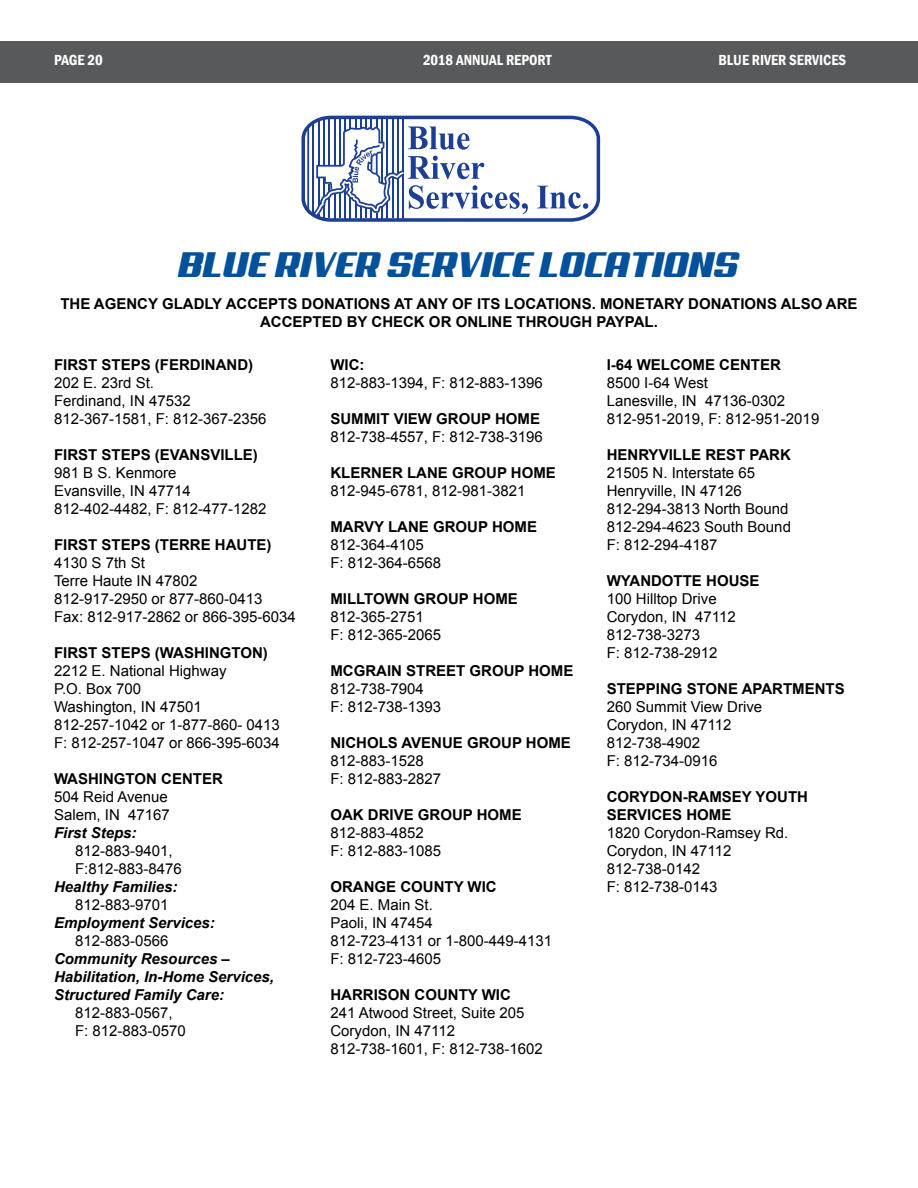
<style>
.page{position:relative;width:918px;height:1188px;background:#fff}
.page>*{position:absolute;margin:0;border:0;box-sizing:border-box;transform-origin:0 0}
.t1{font:36px "Aero";color:#03509b}
.t2{font:15px/18px "Arial";color:#000}
.t3{font:700 15px/18px "Arial";color:#000}
.t4{font:italic 700 15px/18px "Arial";color:#000}
.t5{font:600 condensed 15px "Franklin Gothic";color:#fff}
</style>
<div class="page">
<hr style="left:917px;top:83px;width:1px;height:1105px;background:#dcddde">
<div style="left:0;top:41px;width:918px;height:42px;background:#58595b"></div>
<svg style="left:301px;top:116px;width:299px;height:106px"></svg>
<p class="t5" style="left:54px;top:50px;width:50px">PAGE 20</p>
<p class="t5" style="left:423px;top:50px;width:130px">2018 ANNUAL REPORT</p>
<p class="t5" style="left:719px;top:50px;width:129px">BLUE RIVER SERVICES</p>
<h1 class="t1" style="left:179px;top:244px;width:562px">BLUE RIVER SERVICE LOCATIONS</h1>
<p class="t3" style="left:60px;top:295px;width:799px;text-align:center">THE AGENCY GLADLY ACCEPTS DONATIONS AT ANY OF ITS LOCATIONS. MONETARY DONATIONS ALSO ARE<br>ACCEPTED BY CHECK OR ONLINE THROUGH PAYPAL.</p>
<p class="t3" style="left:54px;top:356px;width:201px">FIRST STEPS (FERDINAND)</p>
<p class="t2" style="left:54px;top:374px;width:214px">202 E. 23rd St.<br>Ferdinand, IN 47532<br>812-367-1581, F: 812-367-2356</p>
<p class="t3" style="left:54px;top:446px;width:205px">FIRST STEPS (EVANSVILLE)</p>
<p class="t2" style="left:54px;top:464px;width:214px">981 B S. Kenmore<br>Evansville, IN 47714<br>812-402-4482, F: 812-477-1282</p>
<p class="t3" style="left:54px;top:536px;width:219px">FIRST STEPS (TERRE HAUTE)</p>
<p class="t2" style="left:54px;top:554px;width:243px">4130 S 7th St<br>Terre Haute IN 47802<br>812-917-2950 or 877-860-0413<br>Fax: 812-917-2862 or 866-395-6034</p>
<p class="t3" style="left:54px;top:644px;width:215px">FIRST STEPS (WASHINGTON)</p>
<p class="t2" style="left:54px;top:662px;width:227px">2212 E. National Highway<br>P.O. Box 700<br>Washington, IN 47501<br>812-257-1042 or 1-877-860- 0413<br>F: 812-257-1047 or 866-395-6034</p>
<p class="t3" style="left:54px;top:770px;width:170px">WASHINGTON CENTER</p>
<p class="t2" style="left:54px;top:788px;width:117px">504 Reid Avenue<br>Salem, IN 47167</p>
<p class="t4" style="left:54px;top:824px;width:84px">First Steps:</p>
<p class="t2" style="left:75px;top:842px;width:108px">812-883-9401,<br>F:812-883-8476</p>
<p class="t4" style="left:54px;top:878px;width:125px">Healthy Families:</p>
<p class="t2" style="left:75px;top:896px;width:95px">812-883-9701</p>
<p class="t4" style="left:54px;top:914px;width:162px">Employment Services:</p>
<p class="t2" style="left:75px;top:932px;width:95px">812-883-0566</p>
<p class="t4" style="left:54px;top:950px;width:222px">Community Resources –<br>Habilitation, In-Home Services,<br>Structured Family Care:</p>
<p class="t2" style="left:75px;top:1004px;width:112px">812-883-0567,<br>F: 812-883-0570</p>
<p class="t3" style="left:330px;top:356px;width:36px">WIC:</p>
<p class="t2" style="left:330px;top:374px;width:214px">812-883-1394, F: 812-883-1396</p>
<p class="t3" style="left:330px;top:410px;width:211px">SUMMIT VIEW GROUP HOME</p>
<p class="t2" style="left:330px;top:428px;width:214px">812-738-4557, F: 812-738-3196</p>
<p class="t3" style="left:330px;top:464px;width:227px">KLERNER LANE GROUP HOME</p>
<p class="t2" style="left:330px;top:482px;width:197px">812-945-6781, 812-981-3821</p>
<p class="t3" style="left:330px;top:518px;width:208px">MARVY LANE GROUP HOME</p>
<p class="t2" style="left:330px;top:536px;width:112px">812-364-4105<br>F: 812-364-6568</p>
<p class="t3" style="left:330px;top:590px;width:189px">MILLTOWN GROUP HOME</p>
<p class="t2" style="left:330px;top:608px;width:112px">812-365-2751<br>F: 812-365-2065</p>
<p class="t3" style="left:330px;top:662px;width:245px">MCGRAIN STREET GROUP HOME</p>
<p class="t2" style="left:330px;top:680px;width:112px">812-738-7904<br>F: 812-738-1393</p>
<p class="t3" style="left:330px;top:734px;width:242px">NICHOLS AVENUE GROUP HOME</p>
<p class="t2" style="left:330px;top:752px;width:112px">812-883-1528<br>F: 812-883-2827</p>
<p class="t3" style="left:330px;top:806px;width:193px">OAK DRIVE GROUP HOME</p>
<p class="t2" style="left:330px;top:824px;width:112px">812-883-4852<br>F: 812-883-1085</p>
<p class="t3" style="left:330px;top:878px;width:168px">ORANGE COUNTY WIC</p>
<p class="t2" style="left:330px;top:896px;width:223px">204 E. Main St.<br>Paoli, IN 47454<br>812-723-4131 or 1-800-449-4131<br>F: 812-723-4605</p>
<p class="t3" style="left:330px;top:986px;width:182px">HARRISON COUNTY WIC</p>
<p class="t2" style="left:330px;top:1004px;width:214px">241 Atwood Street, Suite 205<br>Corydon, IN 47112<br>812-738-1601, F: 812-738-1602</p>
<p class="t3" style="left:607px;top:356px;width:176px">I-64 WELCOME CENTER</p>
<p class="t2" style="left:607px;top:374px;width:214px">8500 I-64 West<br>Lanesville, IN 47136-0302<br>812-951-2019, F: 812-951-2019</p>
<p class="t3" style="left:607px;top:446px;width:186px">HENRYVILLE REST PARK</p>
<p class="t2" style="left:607px;top:464px;width:186px">21505 N. Interstate 65<br>Henryville, IN 47126<br>812-294-3813 North Bound<br>812-294-4623 South Bound<br>F: 812-294-4187</p>
<p class="t3" style="left:607px;top:572px;width:154px">WYANDOTTE HOUSE</p>
<p class="t2" style="left:607px;top:590px;width:130px">100 Hilltop Drive<br>Corydon, IN 47112<br>812-738-3273<br>F: 812-738-2912</p>
<p class="t3" style="left:607px;top:680px;width:240px">STEPPING STONE APARTMENTS</p>
<p class="t2" style="left:607px;top:698px;width:157px">260 Summit View Drive<br>Corydon, IN 47112<br>812-738-4902<br>F: 812-734-0916</p>
<p class="t3" style="left:607px;top:788px;width:203px">CORYDON-RAMSEY YOUTH<br>SERVICES HOME</p>
<p class="t2" style="left:607px;top:824px;width:183px">1820 Corydon-Ramsey Rd.<br>Corydon, IN 47112<br>812-738-0142<br>F: 812-738-0143</p>
</div>
